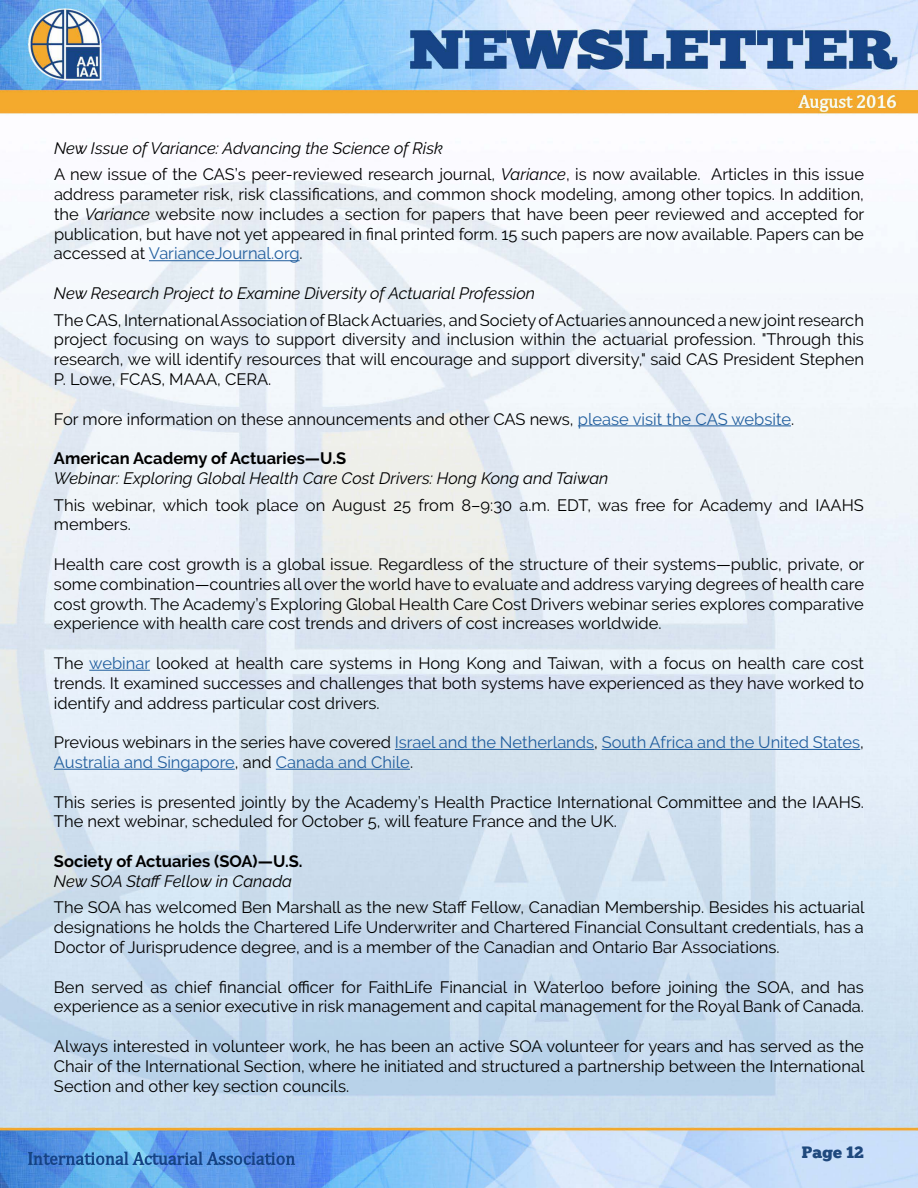
<style>
.page{position:relative;width:918px;height:1188px;background:#fff}
.page>*{position:absolute;margin:0;border:0;box-sizing:border-box;transform-origin:0 0}
.t1{font:16.5px/19.8px "Raleway";color:#000;text-align:justify}
.t2{font:italic 16.5px "Raleway";color:#000}
.t3{font:16.5px/19.8px "Raleway";color:#215e9e}
.t4{font:700 16.5px "Raleway";color:#000}
.t5{font:16.5px "Chunk Five";color:#1f497d}
.s1{font-style:italic}
.s2{color:#215e9e}
.s3{color:#000}
</style>
<div class="page">
<img style="left:0;top:0;width:918px;height:1188px">
<hr style="left:149px;top:260px;width:151px;height:1px;background:#215e9e">
<hr style="left:578px;top:425px;width:213px;height:1px;background:#215e9e">
<hr style="left:89px;top:670px;width:61px;height:1px;background:#215e9e">
<hr style="left:395px;top:749px;width:199px;height:1px;background:#215e9e">
<hr style="left:602px;top:749px;width:258px;height:1px;background:#215e9e">
<hr style="left:54px;top:769px;width:181px;height:1px;background:#215e9e">
<hr style="left:276px;top:769px;width:134px;height:1px;background:#215e9e">
<p class="t1" style="left:54px;top:135px;width:812px;line-height:26.5px"><span class="s1">New Issue of Variance: Advancing the Science of Risk<br></span>A new issue of the CAS’s peer-reviewed research journal, <span class="s1">Variance</span>, is now available. Articles in this issue</p>
<p class="t1" style="left:54px;top:184px;width:812px">address parameter risk, risk classifications, and common shock modeling, among other topics. In addition, the <span class="s1">Variance</span> website now includes a section for papers that have been peer reviewed and accepted for publication, but have not yet appeared in final printed form. 15 such papers are now available. Papers can be accessed at <span class="s2">VarianceJournal.org</span>.</p>
<p class="t2" style="left:54px;top:284px;width:483px">New Research Project to Examine Diversity of Actuarial Profession</p>
<p class="t1" style="left:54px;top:310px;width:812px">The CAS, International Association of Black Actuaries, and Society of Actuaries announced a new joint research project focusing on ways to support diversity and inclusion within the actuarial profession. "Through this research, we will identify resources that will encourage and support diversity," said CAS President Stephen P. Lowe, FCAS, MAAA, CERA.</p>
<p class="t1" style="left:54px;top:409px;width:742px">For more information on these announcements and other CAS news, <span class="s2">please visit the CAS website</span>.</p>
<p class="t4" style="left:54px;top:449px;width:294px">American Academy of Actuaries—U.S</p>
<p class="t2" style="left:54px;top:469px;width:556px">Webinar: Exploring Global Health Care Cost Drivers: Hong Kong and Taiwan</p>
<p class="t1" style="left:54px;top:495px;width:812px">This webinar, which took place on August 25 from 8–9:30 a.m. EDT, was free for Academy and IAAHS members.</p>
<p class="t1" style="left:54px;top:554px;width:812px">Health care cost growth is a global issue. Regardless of the structure of their systems—public, private, or some combination—countries all over the world have to evaluate and address varying degrees of health care cost growth. The Academy’s Exploring Global Health Care Cost Drivers webinar series explores comparative experience with health care cost trends and drivers of cost increases worldwide.</p>
<p class="t1" style="left:54px;top:653px;width:812px">The <span class="s2">webinar</span> looked at health care systems in Hong Kong and Taiwan, with a focus on health care cost trends. It examined successes and challenges that both systems have experienced as they have worked to identify and address particular cost drivers.</p>
<p class="t3" style="left:54px;top:732px;width:811px"><span class="s3">Previous webinars in the series have covered</span> Israel and the Netherlands<span class="s3">,</span> South Africa and the United States<span class="s3">,<br></span>Australia and Singapore<span class="s3">, and</span> Canada and Chile<span class="s3">.</span></p>
<p class="t1" style="left:54px;top:792px;width:812px">This series is presented jointly by the Academy’s Health Practice International Committee and the IAAHS.<br>The next webinar, scheduled for October 5, will feature France and the UK.</p>
<p class="t4" style="left:54px;top:852px;width:250px">Society of Actuaries (SOA)—U.S.</p>
<p class="t2" style="left:54px;top:871px;width:240px">New SOA Staff Fellow in Canada</p>
<p class="t1" style="left:54px;top:898px;width:812px">The SOA has welcomed Ben Marshall as the new Staff Fellow, Canadian Membership. Besides his actuarial designations he holds the Chartered Life Underwriter and Chartered Financial Consultant credentials, has a Doctor of Jurisprudence degree, and is a member of the Canadian and Ontario Bar Associations.</p>
<p class="t1" style="left:54px;top:977px;width:812px">Ben served as chief financial officer for FaithLife Financial in Waterloo before joining the SOA, and has experience as a senior executive in risk management and capital management for the Royal Bank of Canada.</p>
<p class="t1" style="left:54px;top:1036px;width:812px">Always interested in volunteer work, he has been an active SOA volunteer for years and has served as the Chair of the International Section, where he initiated and structured a partnership between the International Section and other key section councils.</p>
<p class="t5" style="left:802px;top:1143px;width:64px">Page 12</p>
</div>
